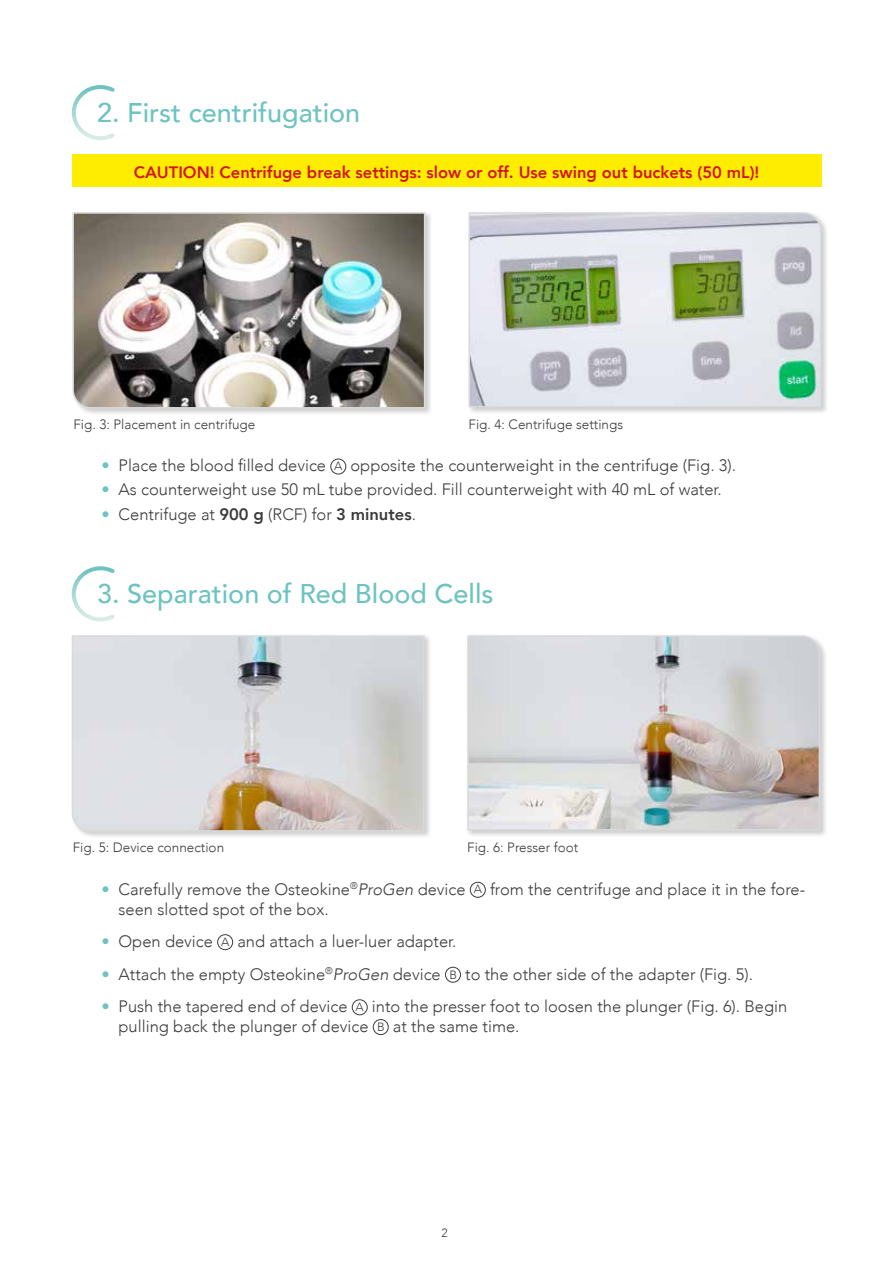
<style>
.page{position:relative;width:893px;height:1263px;background:#fff}
.page>*{position:absolute;margin:0;border:0;box-sizing:border-box;transform-origin:0 0}
.t1{font:500 27px "Avenir";color:#6ec3c1}
.t2{font:300 16.5px/19.8px "Avenir";color:#3c3c3b}
.t3{font:800 16.5px "Avenir";color:#d21518}
.t4{font:300 13.5px "Avenir";color:#3c3c3b}
.t5{font:300 12px "Avenir";color:#3c3c3b}
.s1{color:#6ec3c1}
.s2{font-size:12px}
.s3{font-weight:800}
.s4{font-style:italic}
</style>
<div class="page">
<div style="left:470px;top:882px;width:16px;height:16px;border:1px solid #3c3c3b;border-radius:50%"></div>
<div style="left:217px;top:934px;width:16px;height:16px;border:1px solid #3c3c3b;border-radius:50%"></div>
<div style="left:445px;top:967px;width:16px;height:15px;border:1px solid #3c3c3b;border-radius:50%"></div>
<div style="left:352px;top:999px;width:16px;height:16px;border:1px solid #3c3c3b;border-radius:50%"></div>
<div style="left:373px;top:1019px;width:16px;height:16px;border:1px solid #3c3c3b;border-radius:50%"></div>
<svg style="left:71px;top:566px;width:44px;height:56px"></svg>
<div style="left:466px;top:634px;width:362px;height:204px;background:#000;opacity:.2"></div>
<svg style="left:466px;top:634px;width:355px;height:197px;background:#cecece"></svg>
<div style="left:70px;top:634px;width:362px;height:205px;background:#000;opacity:.2"></div>
<svg style="left:71px;top:634px;width:354px;height:198px;background:#d4d3d3"></svg>
<div style="left:330px;top:459px;width:16px;height:15px;border:1px solid #3c3c3b;border-radius:50%"></div>
<svg style="left:71px;top:85px;width:44px;height:55px"></svg>
<div style="left:467px;top:210px;width:362px;height:205px;background:#000;opacity:.2"></div>
<svg style="left:468px;top:211px;width:354px;height:197px;background:#c6cfc6"></svg>
<div style="left:71px;top:210px;width:362px;height:206px;background:#000;opacity:.2"></div>
<img style="left:72px;top:211px;width:354px;height:198px">
<div style="left:72px;top:154px;width:749px;height:32px;background:#ffed00"></div>
<h1 class="t1" style="left:97px;top:89px;width:265px">2. First centrifugation</h1>
<p class="t3" style="left:134px;top:160px;width:627px">CAUTION! Centrifuge break settings: slow or off. Use swing out buckets (50 mL)!</p>
<p class="t4" style="left:73px;top:416px;width:183px">Fig. 3: Placement in centrifuge</p>
<p class="t4" style="left:468px;top:416px;width:156px">Fig. 4: Centrifuge settings</p>
<p class="t2" style="left:102px;top:456px;width:636px"><span class="s1">•</span> Place the blood filled device <span class="s2">A</span> opposite the counterweight in the centrifuge (Fig. 3).</p>
<p class="t2" style="left:102px;top:480px;width:622px"><span class="s1">•</span> As counterweight use 50 mL tube provided. Fill counterweight with 40 mL of water.</p>
<p class="t2" style="left:102px;top:504px;width:316px"><span class="s1">•</span> Centrifuge at <span class="s3">900 g</span> (RCF) for <span class="s3">3 minutes</span>.</p>
<h1 class="t1" style="left:97px;top:570px;width:398px">3. Separation of Red Blood Cells</h1>
<p class="t4" style="left:73px;top:839px;width:153px">Fig. 5: Device connection</p>
<p class="t4" style="left:467px;top:839px;width:113px">Fig. 6: Presser foot</p>
<p class="t2" style="left:119px;top:879px;width:688px;text-indent:-17px"><span class="s1">•</span> Carefully remove the Osteokine<sup>®</sup><span class="s4">ProGen</span> device <span class="s2">A</span> from the centrifuge and place it in the fore&shy;seen slotted spot of the box.</p>
<p class="t2" style="left:102px;top:931px;width:357px"><span class="s1">•</span> Open device <span class="s2">A</span> and attach a luer-luer adapter.</p>
<p class="t2" style="left:102px;top:964px;width:653px"><span class="s1">•</span> Attach the empty Osteokine<sup>®</sup><span class="s4">ProGen</span> device <span class="s2">B</span> to the other side of the adapter (Fig. 5).</p>
<p class="t2" style="left:119px;top:996px;width:670px;text-indent:-17px"><span class="s1">•</span> Push the tapered end of device <span class="s2">A</span> into the presser foot to loosen the plunger (Fig. 6). Begin pulling back the plunger of device <span class="s2">B</span> at the same time.</p>
<p class="t5" style="left:441px;top:1226px;width:8px">2</p>
</div>
